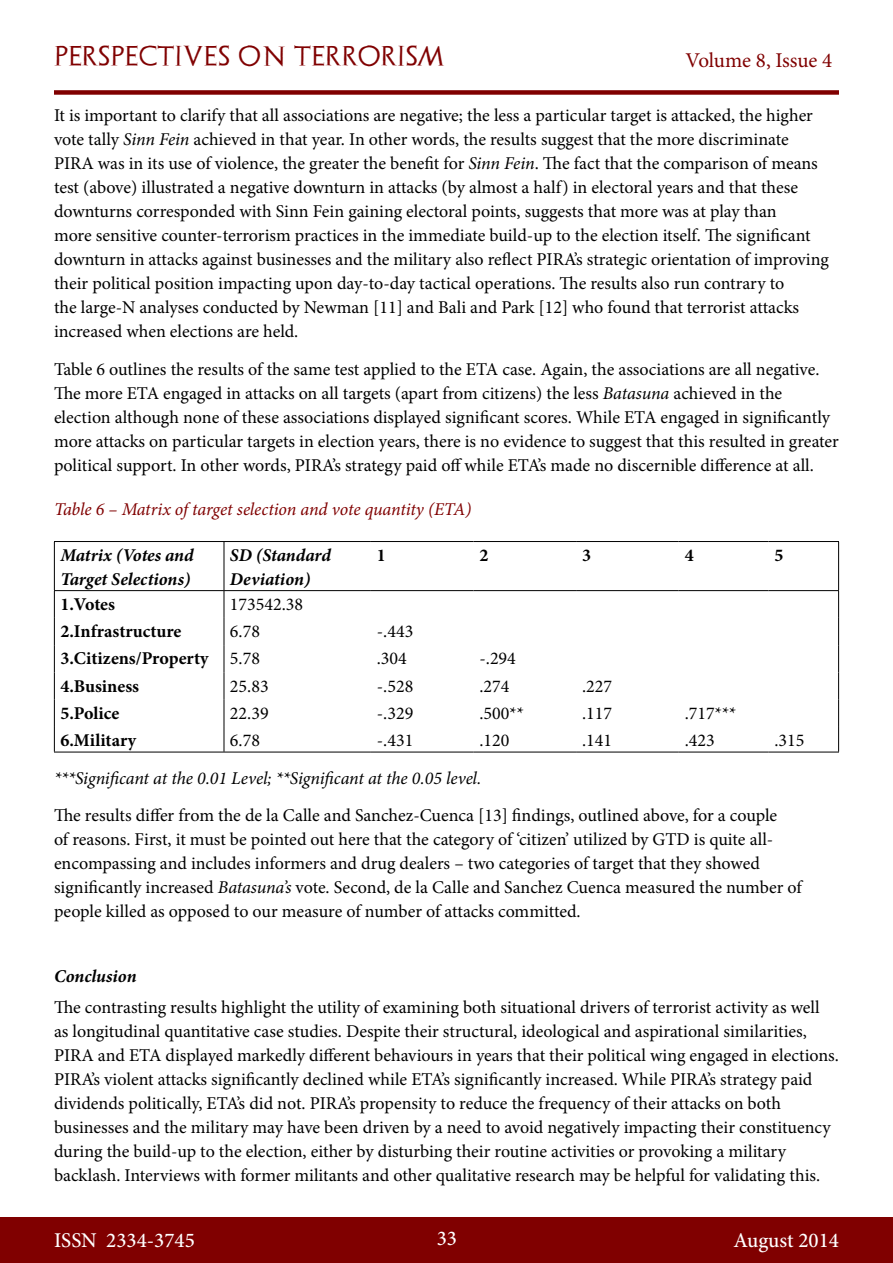
<style>
.page{position:relative;width:893px;height:1263px;background:#fff}
.page>*{position:absolute;margin:0;border:0;box-sizing:border-box;transform-origin:0 0}
.t1{font:500 21px "Minion Pro";color:#fff}
.t2{font:21px "Archeologicaps";letter-spacing:.045em;color:#800000}
.t3{font:21px "Minion Pro";letter-spacing:-.005em;color:#800000}
.t4{font:18px/24px "Minion Pro";color:#000}
.t5{font:700 18px "Minion Pro";color:#000}
.t6{font:italic 700 18px/24px "Minion Pro";letter-spacing:-.005em;color:#000}
.t7{font:italic 18px "Minion Pro";letter-spacing:-.01em;color:#000}
.t8{font:italic 18px "Minion Pro";letter-spacing:-.01em;color:#800000}
.s1{font-style:italic}
.s2{font-weight:400}
</style>
<div class="page">
<div style="left:0;top:1217px;width:893px;height:46px;background:#800000"></div>
<div style="left:54px;top:90px;width:785px;height:5px;background:#800000"></div>
<hr style="left:54px;top:542px;width:1px;height:48px;background:#000">
<hr style="left:224px;top:542px;width:1px;height:48px;background:#000">
<hr style="left:838px;top:542px;width:1px;height:48px;background:#000">
<hr style="left:54px;top:541px;width:170px;height:1px;background:#000">
<hr style="left:224px;top:541px;width:147px;height:1px;background:#000">
<hr style="left:371px;top:541px;width:102px;height:1px;background:#000">
<hr style="left:473px;top:541px;width:103px;height:1px;background:#000">
<hr style="left:576px;top:541px;width:103px;height:1px;background:#000">
<hr style="left:679px;top:541px;width:89px;height:1px;background:#000">
<hr style="left:768px;top:541px;width:71px;height:1px;background:#000">
<hr style="left:54px;top:590px;width:170px;height:1px;background:#000">
<hr style="left:224px;top:590px;width:147px;height:1px;background:#000">
<hr style="left:371px;top:590px;width:102px;height:1px;background:#000">
<hr style="left:473px;top:590px;width:103px;height:1px;background:#000">
<hr style="left:576px;top:590px;width:103px;height:1px;background:#000">
<hr style="left:679px;top:590px;width:89px;height:1px;background:#000">
<hr style="left:768px;top:590px;width:71px;height:1px;background:#000">
<svg style="left:54px;top:591px;width:1px;height:161px"></svg>
<svg style="left:224px;top:591px;width:1px;height:161px"></svg>
<hr style="left:54px;top:752px;width:170px;height:1px;background:#000">
<hr style="left:224px;top:752px;width:147px;height:1px;background:#000">
<hr style="left:371px;top:752px;width:102px;height:1px;background:#000">
<hr style="left:473px;top:752px;width:103px;height:1px;background:#000">
<hr style="left:576px;top:752px;width:103px;height:1px;background:#000">
<hr style="left:679px;top:752px;width:89px;height:1px;background:#000">
<hr style="left:768px;top:752px;width:71px;height:1px;background:#000">
<svg style="left:838px;top:591px;width:1px;height:161px"></svg>
<p class="t2" style="left:54px;top:43px;width:392px">PERSPECTIVES ON TERRORISM</p>
<p class="t3" style="left:686px;top:46px;width:148px">Volume 8, Issue 4</p>
<p class="t4" style="left:54px;top:103px;width:776px">It is important to clarify that all associations are negative; the less a particular target is attacked, the higher vote tally <span class="s1">Sinn Fein</span> achieved in that year. In other words, the results suggest that the more discriminate PIRA was in its use of violence, the greater the benefit for <span class="s1">Sinn Fein</span>. The fact that the comparison of means test (above) illustrated a negative downturn in attacks (by almost a half) in electoral years and that these downturns corresponded with Sinn Fein gaining electoral points, suggests that more was at play than<br>more sensitive counter-terrorism practices in the immediate build-up to the election itself. The significant downturn in attacks against businesses and the military also reflect PIRA’s strategic orientation of improving their political position impacting upon day-to-day tactical operations. The results also run contrary to<br>the large-N analyses conducted by Newman [11] and Bali and Park [12] who found that terrorist attacks increased when elections are held.</p>
<p class="t4" style="left:54px;top:357px;width:786px">Table 6 outlines the results of the same test applied to the ETA case. Again, the associations are all negative.<br>The more ETA engaged in attacks on all targets (apart from citizens) the less <span class="s1">Batasuna</span> achieved in the election although none of these associations displayed significant scores. While ETA engaged in significantly more attacks on particular targets in election years, there is no evidence to suggest that this resulted in greater political support. In other words, PIRA’s strategy paid off while ETA’s made no discernible difference at all.</p>
<p class="t8" style="left:54px;top:497px;width:419px">Table 6 – Matrix of target selection and vote quantity (ETA)</p>
<p class="t6" style="left:60px;top:542px;width:135px">Matrix (Votes and<br>Target Selections)</p>
<p class="t6" style="left:230px;top:542px;width:102px">SD (Standard<br>Deviation)</p>
<p class="t5" style="left:377px;top:542px;width:10px">1</p>
<p class="t5" style="left:479px;top:542px;width:10px">2</p>
<p class="t5" style="left:582px;top:542px;width:10px">3</p>
<p class="t5" style="left:685px;top:542px;width:10px">4</p>
<p class="t5" style="left:774px;top:542px;width:10px">5</p>
<p class="t5" style="left:60px;top:591px;width:56px">1.Votes</p>
<p class="t4" style="left:230px;top:592px;width:75px">173542.38</p>
<p class="t5" style="left:60px;top:618px;width:123px">2.Infrastructure</p>
<p class="t4" style="left:230px;top:619px;width:32px">6.78</p>
<p class="t4" style="left:377px;top:619px;width:38px">-.443</p>
<p class="t5" style="left:60px;top:646px;width:201px">3.Citizens/Property <span class="s2">5.78</span></p>
<p class="t4" style="left:377px;top:647px;width:32px">.304</p>
<p class="t4" style="left:479px;top:647px;width:38px">-.294</p>
<p class="t5" style="left:60px;top:673px;width:80px">4.Business</p>
<p class="t4" style="left:230px;top:674px;width:40px">25.83</p>
<p class="t4" style="left:377px;top:674px;width:38px">-.528</p>
<p class="t4" style="left:479px;top:674px;width:32px">.274</p>
<p class="t4" style="left:582px;top:674px;width:32px">.227</p>
<p class="t5" style="left:60px;top:700px;width:61px">5.Police</p>
<p class="t4" style="left:230px;top:701px;width:40px">22.39</p>
<p class="t4" style="left:377px;top:701px;width:38px">-.329</p>
<p class="t4" style="left:479px;top:701px;width:46px">.500**</p>
<p class="t4" style="left:582px;top:701px;width:32px">.117</p>
<p class="t4" style="left:685px;top:701px;width:53px">.717***</p>
<p class="t5" style="left:60px;top:728px;width:77px">6.Military</p>
<p class="t4" style="left:230px;top:728px;width:32px">6.78</p>
<p class="t4" style="left:377px;top:728px;width:38px">-.431</p>
<p class="t4" style="left:479px;top:728px;width:32px">.120</p>
<p class="t4" style="left:582px;top:728px;width:32px">.141</p>
<p class="t4" style="left:685px;top:728px;width:32px">.423</p>
<p class="t4" style="left:774px;top:728px;width:32px">.315</p>
<p class="t7" style="left:54px;top:766px;width:429px">***Significant at the 0.01 Level; **Significant at the 0.05 level.</p>
<p class="t4" style="left:54px;top:804px;width:749px">The results differ from the de la Calle and Sanchez-Cuenca [13] findings, outlined above, for a couple<br>of reasons. First, it must be pointed out here that the category of ‘citizen’ utilized by GTD is quite all&shy;encompassing and includes informers and drug dealers – two categories of target that they showed significantly increased <span class="s1">Batasuna’s</span> vote. Second, de la Calle and Sanchez Cuenca measured the number of people killed as opposed to our measure of number of attacks committed.</p>
<p class="t6" style="left:54px;top:964px;width:84px">Conclusion</p>
<p class="t4" style="left:54px;top:995px;width:786px">The contrasting results highlight the utility of examining both situational drivers of terrorist activity as well<br>as longitudinal quantitative case studies. Despite their structural, ideological and aspirational similarities, PIRA and ETA displayed markedly different behaviours in years that their political wing engaged in elections.<br>PIRA’s violent attacks significantly declined while ETA’s significantly increased. While PIRA’s strategy paid dividends politically, ETA’s did not. PIRA’s propensity to reduce the frequency of their attacks on both businesses and the military may have been driven by a need to avoid negatively impacting their constituency during the build-up to the election, either by disturbing their routine activities or provoking a military backlash. Interviews with former militants and other qualitative research may be helpful for validating this.</p>
<p class="t1" style="left:54px;top:1226px;width:142px">ISSN 2334-3745</p>
<p class="t1" style="left:437px;top:1224px;width:22px">33</p>
<p class="t1" style="left:733px;top:1226px;width:107px">August 2014</p>
</div>
